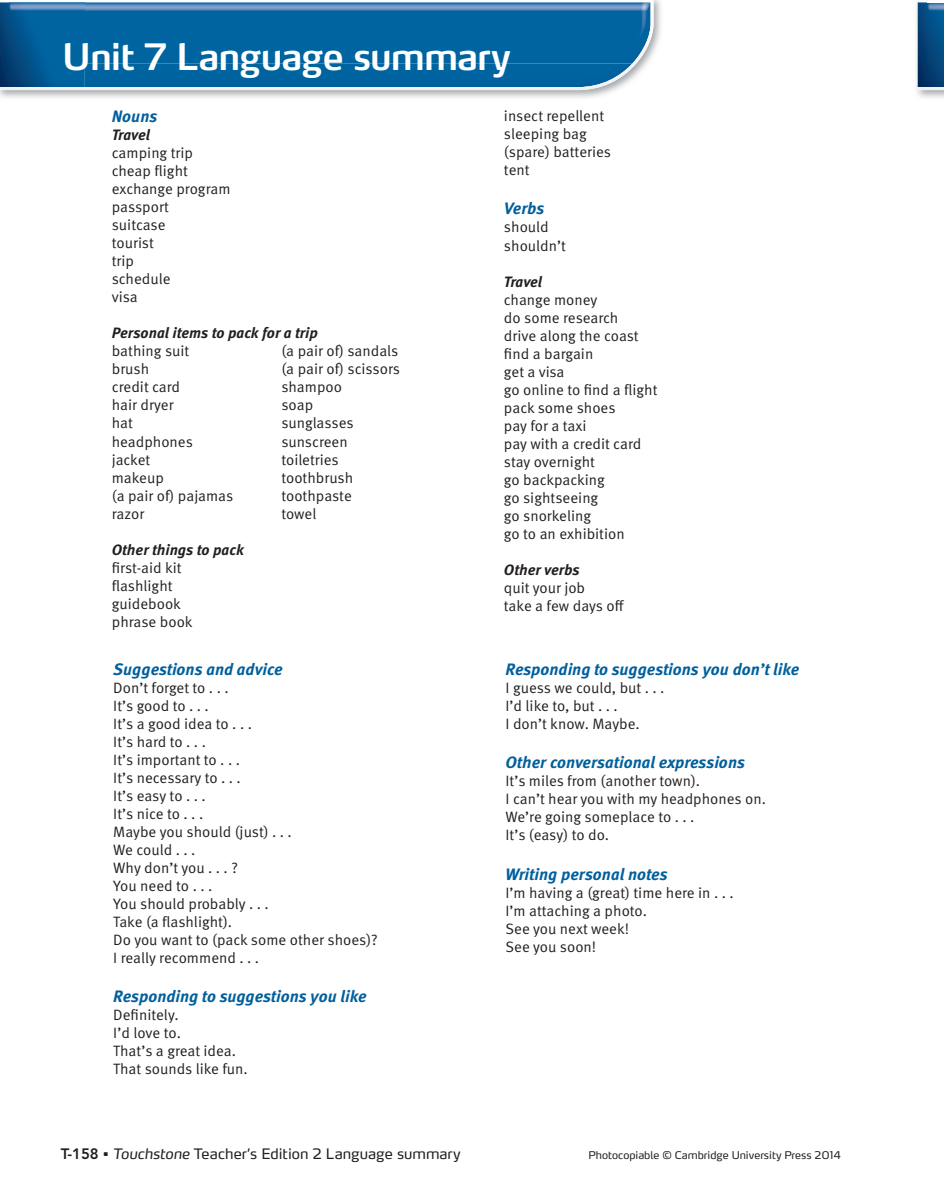
<style>
.page{position:relative;width:944px;height:1201px;background:#fff}
.page>*{position:absolute;margin:0;border:0;box-sizing:border-box;transform-origin:0 0}
.t1{font:600 36px "Max OT";letter-spacing:-.03em;color:#fff}
.t2{font:italic 700 16.5px "Meta OT";color:#005f9d}
.t3{font:15px/18px "Meta OT";color:#231f20}
.t4{font:italic 700 15px "Meta OT";color:#231f20}
.t5{font:14.25px "Max OT";color:#231f20}
.t6{font:10.5px "Max OT";color:#231f20}
.s1{font-family:"Avenir LT Std";font-weight:800;font-size:15px}
.s2{font-weight:600}
.s3{font-style:italic}
</style>
<div class="page">
<img style="left:0;top:0;width:661px;height:98px">
<img style="left:0;top:0;width:636px;height:90px">
<img style="left:9px;top:0;width:644px;height:64px">
<img style="left:917px;top:0;width:27px;height:90px">
<svg style="left:927px;top:0;width:17px;height:2px"></svg>
<h1 class="t1" style="left:62px;top:34px;width:450px">Unit 7 Language summary</h1>
<p class="t2" style="left:112px;top:106px;width:47px">Nouns</p>
<p class="t4" style="left:112px;top:126px;width:40px">Travel</p>
<p class="t3" style="left:112px;top:144px;width:120px">camping trip cheap flight exchange program passport<br>suitcase<br>tourist<br>trip<br>schedule<br>visa</p>
<p class="t4" style="left:112px;top:324px;width:208px">Personal items to pack for a trip</p>
<p class="t3" style="left:112px;top:342px;width:79px">bathing suit</p>
<p class="t3" style="left:281px;top:342px;width:118px">(a pair of) sandals</p>
<p class="t3" style="left:112px;top:360px;width:39px">brush</p>
<p class="t3" style="left:281px;top:360px;width:120px">(a pair of) scissors</p>
<p class="t3" style="left:112px;top:378px;width:70px">credit card</p>
<p class="t3" style="left:281px;top:378px;width:62px">shampoo</p>
<p class="t3" style="left:112px;top:396px;width:63px">hair dryer</p>
<p class="t3" style="left:281px;top:396px;width:33px">soap</p>
<p class="t3" style="left:112px;top:414px;width:23px">hat</p>
<p class="t3" style="left:281px;top:414px;width:74px">sunglasses</p>
<p class="t3" style="left:112px;top:432px;width:83px">headphones</p>
<p class="t3" style="left:281px;top:432px;width:68px">sunscreen</p>
<p class="t3" style="left:112px;top:450px;width:40px">jacket</p>
<p class="t3" style="left:281px;top:450px;width:59px">toiletries</p>
<p class="t3" style="left:112px;top:468px;width:54px">makeup</p>
<p class="t3" style="left:281px;top:468px;width:73px">toothbrush</p>
<p class="t3" style="left:112px;top:486px;width:123px">(a pair of) pajamas</p>
<p class="t3" style="left:281px;top:486px;width:72px">toothpaste</p>
<p class="t3" style="left:112px;top:504px;width:34px">razor</p>
<p class="t3" style="left:281px;top:504px;width:37px">towel</p>
<p class="t4" style="left:112px;top:540px;width:133px">Other things to pack</p>
<p class="t3" style="left:112px;top:558px;width:82px">first-aid kit flashlight guidebook phrase book</p>
<p class="t3" style="left:504px;top:107px;width:108px">insect repellent sleeping bag (spare) batteries tent</p>
<p class="t2" style="left:504px;top:198px;width:42px">Verbs</p>
<p class="t3" style="left:504px;top:218px;width:63px">should shouldn’t</p>
<p class="t4" style="left:504px;top:272px;width:40px">Travel</p>
<p class="t3" style="left:504px;top:290px;width:155px">change money<br>do some research<br>drive along the coast find a bargain<br>get a visa<br>go online to find a flight pack some shoes<br>pay for a taxi<br>pay with a credit card stay overnight<br>go backpacking<br>go sightseeing<br>go snorkeling<br>go to an exhibition</p>
<p class="t4" style="left:504px;top:560px;width:77px">Other verbs</p>
<p class="t3" style="left:504px;top:578px;width:122px">quit your job<br>take a few days off</p>
<p class="t2" style="left:113px;top:658px;width:171px">Suggestions and advice</p>
<p class="t3" style="left:113px;top:678px;width:266px">Don’t forget to . . .<br>It’s good to . . .<br>It’s a good idea to . . .<br>It’s hard to . . .<br>It’s important to . . .<br>It’s necessary to . . .<br>It’s easy to . . .<br>It’s nice to . . .<br>Maybe you should (just) . . .<br>We could . . .<br>Why don’t you . . . ?<br>You need to . . .<br>You should probably . . .<br>Take (a flashlight).<br>Do you want to (pack some other shoes)?<br>I really recommend . . .</p>
<p class="t2" style="left:113px;top:986px;width:255px">Responding to suggestions you like</p>
<p class="t3" style="left:113px;top:1005px;width:136px">Definitely.<br>I’d love to.<br>That’s a great idea.<br>That sounds like fun.</p>
<p class="t2" style="left:505px;top:658px;width:295px">Responding to suggestions you don’t like</p>
<p class="t3" style="left:505px;top:678px;width:160px">I guess we could, but . . .<br>I’d like to, but . . .<br>I don’t know. Maybe.</p>
<p class="t2" style="left:505px;top:752px;width:241px">Other conversational expressions</p>
<p class="t3" style="left:505px;top:771px;width:262px">It’s miles from (another town).<br>I can’t hear you with my headphones on.<br>We’re going someplace to . . .<br>It’s (easy) to do.</p>
<p class="t2" style="left:505px;top:863px;width:164px">Writing personal notes</p>
<p class="t3" style="left:505px;top:883px;width:230px">I’m having a (great) time here in . . .<br>I’m attaching a photo.<br>See you next week!<br>See you soon!</p>
<p class="t5" style="left:61px;top:1144px;width:401px"><span class="s1">T-158</span> <span class="s2">•</span> <span class="s3">Touchstone</span> Teacher’s Edition 2 Language summary</p>
<p class="t6" style="left:588px;top:1148px;width:254px">Photocopiable © Cambridge University Press 2014</p>
</div>
